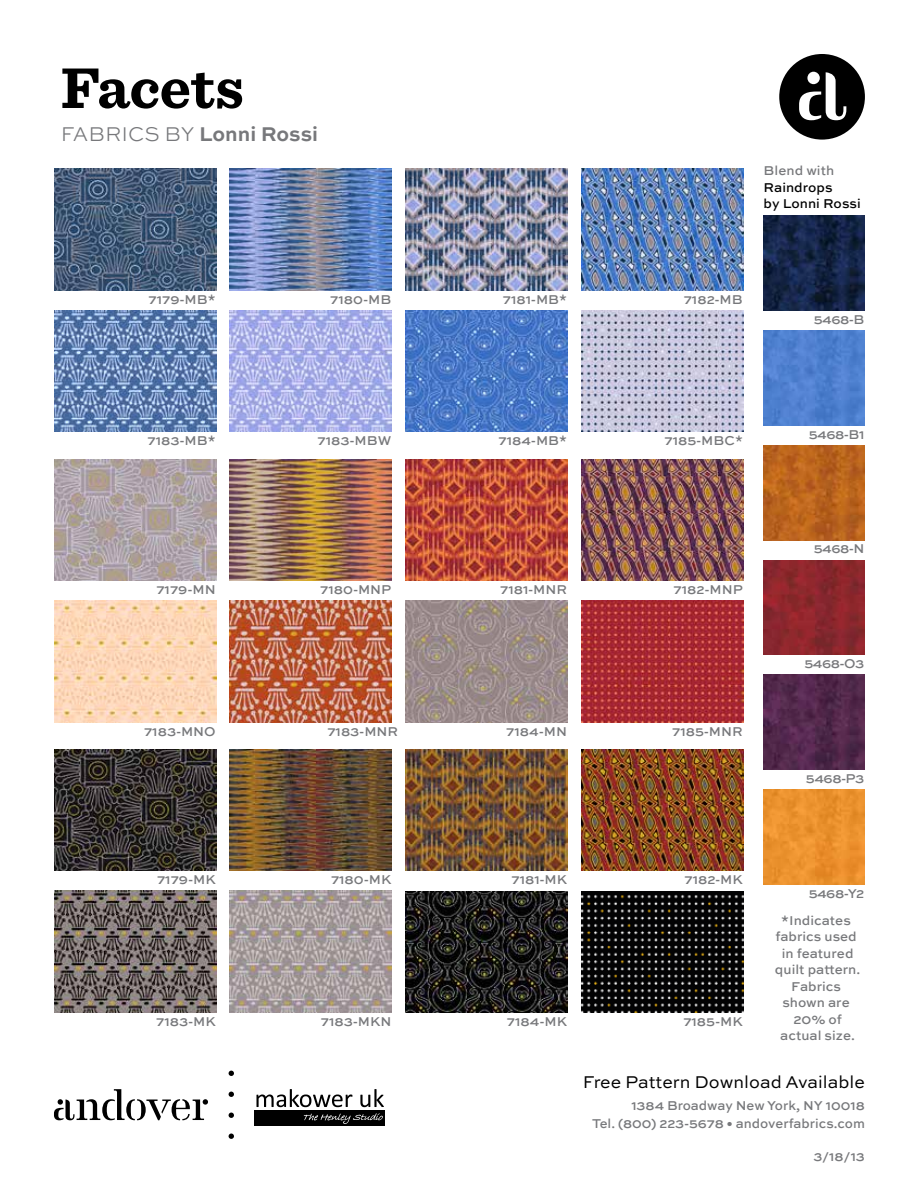
<style>
.page{position:relative;width:919px;height:1188px;background:#fff}
.page>*{position:absolute;margin:0;border:0;box-sizing:border-box;transform-origin:0 0}
.t1{font:700 60px "Sentinel";color:#000}
.t2{font:700 21px "Sweet Sans Pro";color:#77787b}
.t3{font:18px "Sweet Sans";color:#000}
.t4{font:500 13.5px/16.5px "Sweet Sans Pro";color:#77787b;text-align:right}
.t5{font:500 13.5px/16.5px "Sweet Sans Pro";color:#000}
.s1{font-weight:300}
</style>
<div class="page">
<div style="left:778px;top:54px;width:86px;height:86px;background:#000;border-radius:50%"></div>
<svg style="left:799px;top:72px;width:46px;height:48px"></svg>
<div style="left:807px;top:72px;width:12px;height:12px;background:#fff;border-radius:50%"></div>
<div style="left:254px;top:1110px;width:131px;height:16px;background:#000"></div>
<svg style="left:256px;top:1089px;width:96px;height:18px"></svg>
<svg style="left:360px;top:1089px;width:24px;height:18px"></svg>
<svg style="left:303px;top:1113px;width:79px;height:11px"></svg>
<svg style="left:228px;top:1134px;width:6px;height:5px"></svg>
<svg style="left:228px;top:1113px;width:6px;height:5px"></svg>
<svg style="left:228px;top:1092px;width:6px;height:5px"></svg>
<svg style="left:228px;top:1071px;width:6px;height:5px"></svg>
<svg style="left:54px;top:1089px;width:154px;height:31px"></svg>
<img style="left:54px;top:459px;width:162px;height:121px">
<img style="left:230px;top:459px;width:161px;height:121px">
<img style="left:405px;top:459px;width:162px;height:121px">
<img style="left:581px;top:459px;width:161px;height:121px">
<img style="left:54px;top:601px;width:162px;height:121px">
<img style="left:581px;top:601px;width:161px;height:121px">
<img style="left:405px;top:601px;width:162px;height:121px">
<img style="left:230px;top:601px;width:162px;height:121px">
<img style="left:54px;top:169px;width:162px;height:121px">
<img style="left:581px;top:169px;width:161px;height:121px">
<img style="left:405px;top:169px;width:162px;height:121px">
<img style="left:230px;top:169px;width:162px;height:121px">
<img style="left:54px;top:310px;width:162px;height:122px">
<img style="left:581px;top:311px;width:161px;height:121px">
<img style="left:405px;top:310px;width:162px;height:122px">
<img style="left:230px;top:311px;width:162px;height:121px">
<img style="left:54px;top:749px;width:162px;height:122px">
<img style="left:581px;top:749px;width:161px;height:122px">
<img style="left:405px;top:749px;width:162px;height:122px">
<img style="left:230px;top:749px;width:162px;height:122px">
<img style="left:54px;top:891px;width:162px;height:121px">
<img style="left:581px;top:891px;width:161px;height:121px">
<img style="left:405px;top:891px;width:162px;height:121px">
<img style="left:230px;top:891px;width:162px;height:121px">
<img style="left:763px;top:790px;width:101px;height:94px">
<img style="left:763px;top:216px;width:101px;height:95px">
<img style="left:763px;top:675px;width:101px;height:95px">
<img style="left:763px;top:560px;width:101px;height:95px">
<img style="left:763px;top:445px;width:101px;height:95px">
<img style="left:763px;top:331px;width:101px;height:94px">
<h1 class="t1" style="left:61px;top:41px;width:184px">Facets</h1>
<h2 class="t2" style="left:61px;top:118px;width:259px"><span class="s1">FABRICS BY</span> Lonni Rossi</h2>
<p class="t4" style="left:763px;top:162px;width:72px">Blend with</p>
<p class="t5" style="left:763px;top:179px;width:99px">Raindrops<br>by Lonni Rossi</p>
<p class="t4" style="left:148px;top:290px;width:69px">7179-MB*</p>
<p class="t4" style="left:330px;top:290px;width:63px">7180-MB</p>
<p class="t4" style="left:502px;top:290px;width:66px">7181-MB*</p>
<p class="t4" style="left:683px;top:290px;width:61px">7182-MB</p>
<p class="t4" style="left:813px;top:311px;width:52px">5468-B</p>
<p class="t4" style="left:147px;top:432px;width:70px">7183-MB*</p>
<p class="t4" style="left:317px;top:432px;width:75px">7183-MBW</p>
<p class="t4" style="left:498px;top:432px;width:70px">7184-MB*</p>
<p class="t4" style="left:664px;top:432px;width:80px">7185-MBC*</p>
<p class="t4" style="left:808px;top:425px;width:57px">5468-B1</p>
<p class="t4" style="left:156px;top:581px;width:61px">7179-MN</p>
<p class="t4" style="left:320px;top:581px;width:73px">7180-MNP</p>
<p class="t4" style="left:500px;top:581px;width:68px">7181-MNR</p>
<p class="t4" style="left:673px;top:581px;width:71px">7182-MNP</p>
<p class="t4" style="left:144px;top:722px;width:73px">7183-MNO</p>
<p class="t4" style="left:327px;top:722px;width:72px">7183-MNR</p>
<p class="t4" style="left:506px;top:722px;width:62px">7184-MN</p>
<p class="t4" style="left:671px;top:722px;width:72px">7185-MNR</p>
<p class="t4" style="left:813px;top:540px;width:52px">5468-N</p>
<p class="t4" style="left:804px;top:655px;width:61px">5468-O3</p>
<p class="t4" style="left:805px;top:770px;width:60px">5468-P3</p>
<p class="t4" style="left:157px;top:871px;width:60px">7179-MK</p>
<p class="t4" style="left:331px;top:871px;width:62px">7180-MK</p>
<p class="t4" style="left:511px;top:871px;width:57px">7181-MK</p>
<p class="t4" style="left:684px;top:871px;width:60px">7182-MK</p>
<p class="t4" style="left:156px;top:1013px;width:61px">7183-MK</p>
<p class="t4" style="left:320px;top:1013px;width:72px">7183-MKN</p>
<p class="t4" style="left:506px;top:1013px;width:62px">7184-MK</p>
<p class="t4" style="left:683px;top:1013px;width:61px">7185-MK</p>
<p class="t4" style="left:808px;top:884px;width:57px">5468-Y2</p>
<p class="t4" style="left:774px;top:911px;width:87px;text-align:center">*Indicates fabrics used in featured quilt pattern.<br>Fabrics shown are<br>20% of actual size.</p>
<h3 class="t3" style="left:582px;top:1071px;width:283px">Free Pattern Download Available</h3>
<p class="t4" style="left:591px;top:1096px;width:274px;line-height:18px">1384 Broadway New York, NY 10018<br>Tel. (800) 223-5678 • andoverfabrics.com</p>
<p class="t4" style="left:813px;top:1148px;width:53px">3/18/13</p>
</div>
